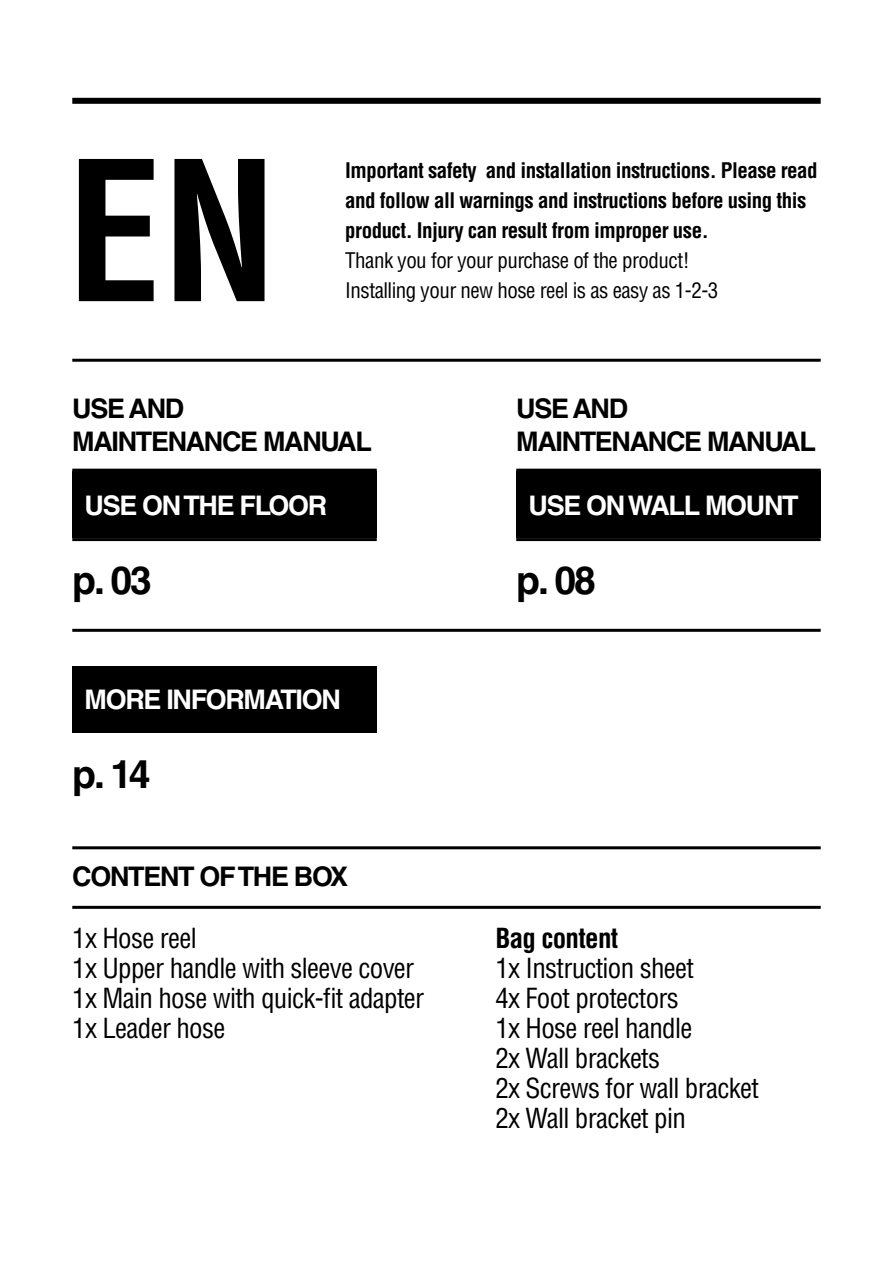
<style>
.page{position:relative;width:893px;height:1263px;background:#fff}
.page>*{position:absolute;margin:0;border:0;box-sizing:border-box;transform-origin:0 0}
.t1{font:700 condensed 189.6px "Helvetica LT Std";color:#000}
.t2{font:700 39px "Helvetica LT Std";color:#000}
.t3{font:condensed 27px/30px "Helvetica LT Std";letter-spacing:-.025em;color:#000}
.t4{font:700 27px/32.4px "Helvetica LT Std";letter-spacing:-.05em;color:#000}
.t5{font:700 27px "Helvetica LT Std";letter-spacing:-.05em;color:#fff}
.t6{font:700 condensed 27px "Helvetica LT Std";letter-spacing:-.025em;color:#000}
.t7{font:700 condensed 21px/30px "Helvetica LT Std";letter-spacing:-.025em;color:#000}
.t8{font:condensed 21px/30px "Helvetica LT Std";letter-spacing:-.025em;color:#000}
</style>
<div class="page">
<div style="left:72px;top:472px;width:305px;height:66px;background:#000"></div>
<div style="left:72px;top:666px;width:305px;height:67px;background:#000"></div>
<div style="left:516px;top:472px;width:305px;height:66px;background:#000"></div>
<div style="left:72px;top:98px;width:749px;height:6px;background:#000"></div>
<hr style="left:72px;top:359px;width:749px;height:3px;background:#000">
<hr style="left:72px;top:469px;width:305px;height:3px;background:#000">
<hr style="left:516px;top:469px;width:305px;height:3px;background:#000">
<hr style="left:72px;top:538px;width:305px;height:3px;background:#000">
<hr style="left:516px;top:538px;width:305px;height:3px;background:#000">
<hr style="left:72px;top:629px;width:749px;height:3px;background:#000">
<hr style="left:72px;top:846px;width:749px;height:3px;background:#000">
<hr style="left:72px;top:906px;width:749px;height:3px;background:#000">
<h1 class="t1" style="left:67px;top:113px;width:212px">EN</h1>
<p class="t7" style="left:345px;top:155px;width:474px">Important safety and installation instructions. Please read and follow all warnings and instructions before using this product. Injury can result from improper use.</p>
<p class="t8" style="left:345px;top:245px;width:375px">Thank you for your purchase of the product!<br>Installing your new hose reel is as easy as 1-2-3</p>
<p class="t4" style="left:72px;top:392px;width:301px">USE AND<br>MAINTENANCE MANUAL</p>
<p class="t4" style="left:516px;top:392px;width:301px">USE AND<br>MAINTENANCE MANUAL</p>
<p class="t5" style="left:85px;top:489px;width:244px">USE ON THE FLOOR</p>
<h2 class="t2" style="left:72px;top:556px;width:81px">p. 03</h2>
<p class="t5" style="left:85px;top:683px;width:258px">MORE INFORMATION</p>
<p class="t5" style="left:85px;top:683px;width:244px">USE ON THE FLOOR</p>
<h2 class="t2" style="left:72px;top:751px;width:80px">p. 14</h2>
<p class="t4" style="left:72px;top:860px;width:278px">CONTENT OF THE BOX</p>
<p class="t5" style="left:529px;top:489px;width:272px">USE ON WALL MOUNT</p>
<h2 class="t2" style="left:516px;top:556px;width:81px">p. 08</h2>
<p class="t3" style="left:72px;top:923px;width:353px">1x Hose reel<br>1x Upper handle with sleeve cover<br>1x Main hose with quick-fit adapter<br>1x Leader hose</p>
<p class="t6" style="left:495px;top:921px;width:125px">Bag content</p>
<p class="t3" style="left:495px;top:953px;width:265px">1x Instruction sheet<br>4x Foot protectors<br>1x Hose reel handle<br>2x Wall brackets<br>2x Screws for wall bracket<br>2x Wall bracket pin</p>
</div>
